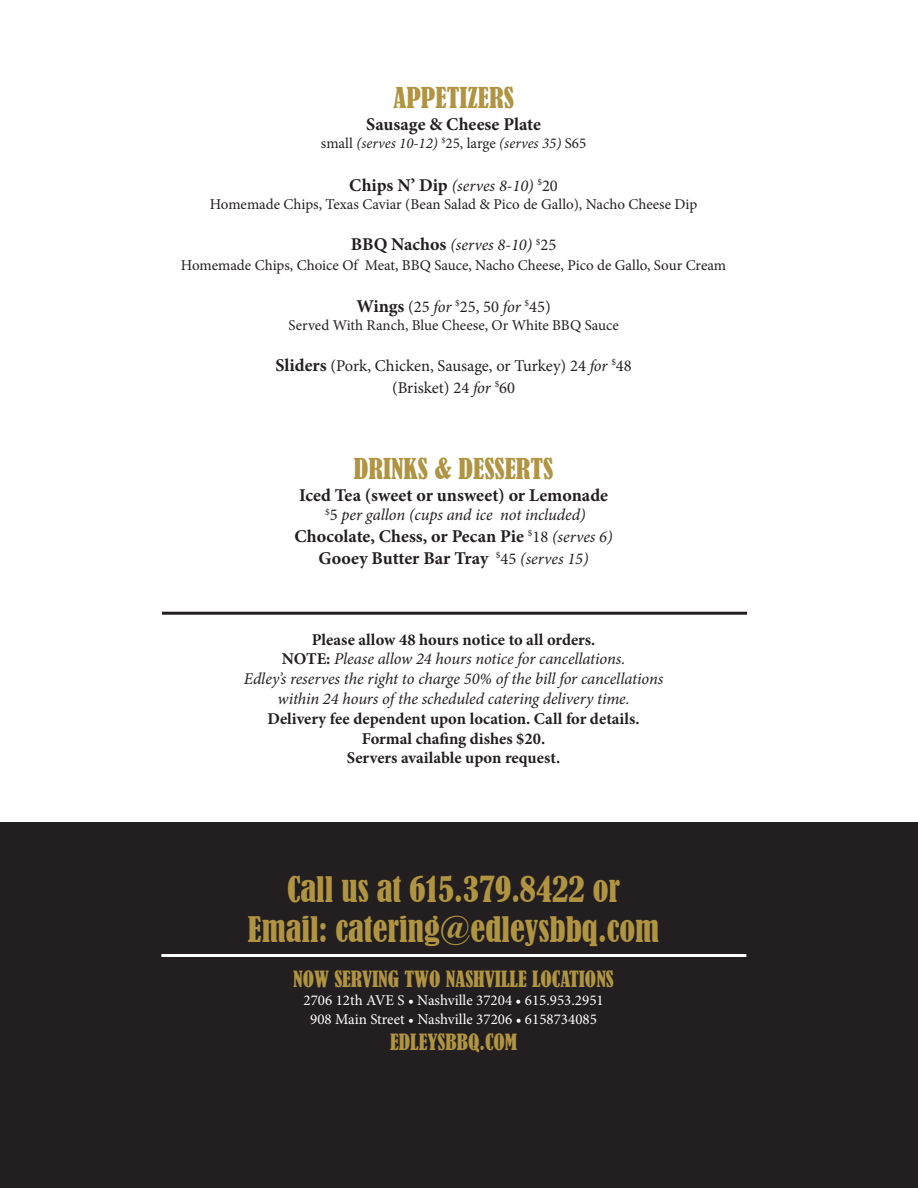
<style>
.page{position:relative;width:918px;height:1188px;background:#fff}
.page>*{position:absolute;margin:0;border:0;box-sizing:border-box;transform-origin:0 0}
.t1{font:condensed 33px "Bernard";color:#b09442}
.t2{font:condensed 27px "Bernard";color:#b09442}
.t3{font:condensed 21px "Bernard";color:#b09442}
.t4{font:700 18px "Minion Pro";color:#231f20}
.t5{font:italic 16.5px "Minion Pro";letter-spacing:-.005em;color:#231f20}
.t6{font:700 16.5px "Minion Pro";color:#231f20}
.t7{font:16.5px "Minion Pro";color:#231f20}
.t8{font:15px "Minion Pro";color:#231f20}
.t9{font:15px "Minion Pro";color:#fff}
.t10{font:italic 15px "Minion Pro";color:#231f20}
.s1{font-style:normal}
.s2{font-weight:700;font-style:normal;font-size:18px}
.s3{font-weight:700;font-size:18px}
.s4{font-style:italic}
.s5{font-weight:400;font-size:16.5px}
.s6{font-weight:400;font-style:italic;font-size:16.5px}
.s7{font-weight:700;font-style:normal}
</style>
<div class="page">
<div style="left:0;top:823px;width:918px;height:365px;background:#231f20"></div>
<hr style="left:162px;top:612px;width:585px;height:3px;background:#231f20">
<hr style="left:161px;top:954px;width:585px;height:3px;background:#fff">
<p class="t2" style="left:393px;top:82px;width:122px">APPETIZERS</p>
<p class="t4" style="left:366px;top:111px;width:176px">Sausage &amp; Cheese Plate</p>
<p class="t10" style="left:321px;top:133px;width:267px"><span class="s1">small</span> (serves 10-12) <sup>$</sup><span class="s1">25, large</span> (serves 35) <span class="s1">S65</span></p>
<p class="t5" style="left:349px;top:174px;width:210px"><span class="s2">Chips N’ Dip</span> (serves 8-10) <sup>$</sup><span class="s1">20</span></p>
<p class="t8" style="left:210px;top:194px;width:489px">Homemade Chips, Texas Caviar (Bean Salad &amp; Pico de Gallo), Nacho Cheese Dip</p>
<p class="t5" style="left:351px;top:234px;width:207px"><span class="s2">BBQ Nachos</span> (serves 8-10) <sup>$</sup><span class="s1">25</span></p>
<p class="t8" style="left:181px;top:255px;width:547px">Homemade Chips, Choice Of Meat, BBQ Sauce, Nacho Cheese, Pico de Gallo, Sour Cream</p>
<p class="t7" style="left:356px;top:295px;width:196px"><span class="s3">Wings</span> (25 <span class="s4">for</span> <sup>$</sup>25, 50 <span class="s4">for</span> <sup>$</sup>45)</p>
<p class="t8" style="left:288px;top:315px;width:332px">Served With Ranch, Blue Cheese, Or White BBQ Sauce</p>
<p class="t7" style="left:275px;top:355px;width:358px"><span class="s3">Sliders</span> (Pork, Chicken, Sausage, or Turkey) 24 <span class="s4">for</span> <sup>$</sup>48</p>
<p class="t7" style="left:392px;top:376px;width:125px">(Brisket) 24 <span class="s4">for</span> <sup>$</sup>60</p>
<p class="t2" style="left:354px;top:453px;width:201px">DRINKS &amp; DESSERTS</p>
<p class="t4" style="left:299px;top:482px;width:311px">Iced Tea (sweet or unsweet) or Lemonade</p>
<p class="t5" style="left:325px;top:504px;width:262px"><sup>$</sup><span class="s1">5</span> per gallon (cups and ice not included)</p>
<p class="t4" style="left:295px;top:524px;width:320px">Chocolate, Chess, or Pecan Pie <sup>$</sup><span class="s5">18</span> <span class="s6">(serves 6)</span></p>
<p class="t4" style="left:319px;top:545px;width:272px">Gooey Butter Bar Tray <sup>$</sup><span class="s5">45</span> <span class="s6">(serves 15)</span></p>
<p class="t6" style="left:312px;top:628px;width:285px">Please allow 48 hours notice to all orders.</p>
<p class="t5" style="left:282px;top:648px;width:345px"><span class="s7">NOTE:</span> Please allow 24 hours notice for cancellations.</p>
<p class="t5" style="left:244px;top:668px;width:421px">Edley’s reserves the right to charge 50% of the bill for cancellations</p>
<p class="t5" style="left:278px;top:687px;width:354px">within 24 hours of the scheduled catering delivery time.</p>
<p class="t6" style="left:267px;top:707px;width:374px">Delivery fee dependent upon location. Call for details.</p>
<p class="t6" style="left:362px;top:727px;width:185px">Formal chafing dishes $20.</p>
<p class="t6" style="left:347px;top:746px;width:215px">Servers available upon request.</p>
<p class="t1" style="left:287px;top:870px;width:335px">Call us at 615.379.8422 or</p>
<p class="t1" style="left:248px;top:910px;width:413px">Email: catering@edleysbbq.com</p>
<p class="t3" style="left:293px;top:966px;width:322px">NOW SERVING TWO NASHVILLE LOCATIONS</p>
<p class="t9" style="left:303px;top:990px;width:302px">2706 12th AVE S • Nashville 37204 • 615.953.2951</p>
<p class="t9" style="left:310px;top:1010px;width:288px">908 Main Street • Nashville 37206 • 6158734085</p>
<p class="t3" style="left:390px;top:1029px;width:129px">EDLEYSBBQ.COM</p>
</div>
